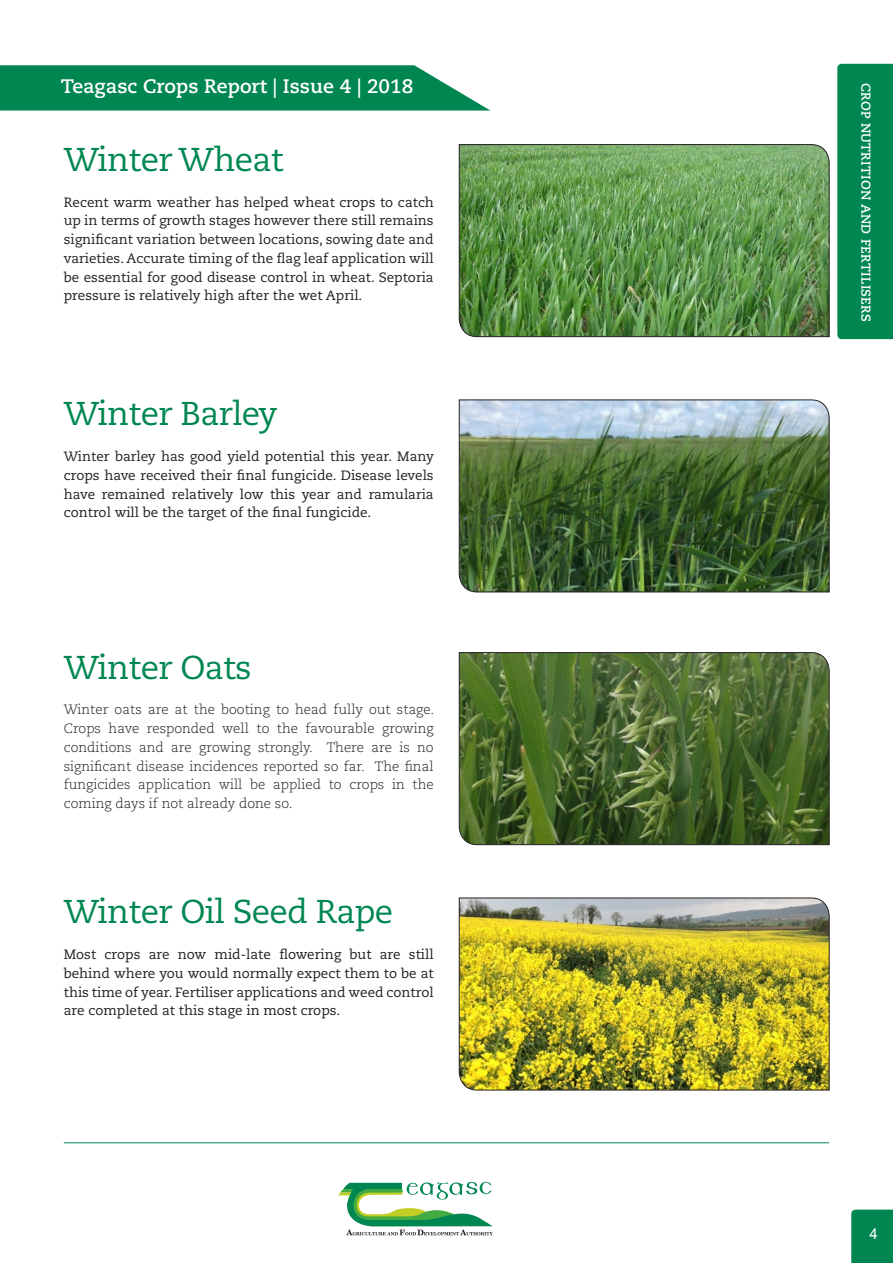
<style>
.page{position:relative;width:893px;height:1263px;background:#fff}
.page>*{position:absolute;margin:0;border:0;box-sizing:border-box;transform-origin:0 0}
.Biggest_Heading_Oran{font:33px "Caecilia LT Std";letter-spacing:-.02em;color:#008751}
.t1{font:700 19.5px "Caecilia LT Std";color:#fff}
.t2{font:15px "Arial";color:#fff}
.Body_Copy{font:13.5px/18.8px "Caecilia LT Std";color:#231f20;text-align:justify}
.Body_Text{font:300 13.5px/18.8px "Caecilia LT Std";color:#231f20;text-align:justify}
.t3{font:700 12.9px "Caecilia LT Std";letter-spacing:.02em;color:#fff}
</style>
<div class="page">
<hr style="left:64px;top:1142px;width:765px;height:1px;background:#008751">
<svg style="left:0;top:65px;width:490px;height:46px;background:#169160"></svg>
<div style="left:851px;top:1209px;width:42px;height:54px;background:#008751"></div>
<svg style="left:338px;top:1182px;width:155px;height:53px"></svg>
<div style="left:837px;top:64px;width:56px;height:275px;background:#008751"></div>
<img style="left:458px;top:897px;width:372px;height:194px">
<svg style="left:458px;top:144px;width:372px;height:193px;background:#639451"></svg>
<img style="left:458px;top:399px;width:372px;height:194px">
<svg style="left:458px;top:652px;width:372px;height:193px;background:#4b662f"></svg>
<h2 class="t1" style="left:61px;top:75px;width:354px">Teagasc Crops Report | Issue 4 | 2018</h2>
<p class="Biggest_Heading_Oran" style="left:64px;top:140px;width:221px">Winter Wheat</p>
<p class="Body_Copy" style="left:64px;top:193px;width:371px">Recent warm weather has helped wheat crops to catch up in terms of growth stages however there still remains significant variation between locations, sowing date and varieties. Accurate timing of the flag leaf application will be essential for good disease control in wheat. Septoria pressure is relatively high after the wet April.</p>
<p class="Biggest_Heading_Oran" style="left:64px;top:395px;width:215px">Winter Barley</p>
<p class="Body_Copy" style="left:64px;top:447px;width:371px">Winter barley has good yield potential this year. Many crops have received their final fungicide. Disease levels have remained relatively low this year and ramularia control will be the target of the final fungicide.</p>
<p class="Biggest_Heading_Oran" style="left:64px;top:648px;width:189px">Winter Oats</p>
<p class="Body_Text" style="left:64px;top:701px;width:372px">Winter oats are at the booting to head fully out stage.<br>Crops have responded well to the favourable growing conditions and are growing strongly. There are is no significant disease incidences reported so far. The final fungicides application will be applied to crops in the coming days if not already done so.</p>
<p class="Biggest_Heading_Oran" style="left:64px;top:893px;width:331px">Winter Oil Seed Rape</p>
<p class="Body_Copy" style="left:64px;top:945px;width:371px">Most crops are now mid-late flowering but are still behind where you would normally expect them to be at this time of year. Fertiliser applications and weed control are completed at this stage in most crops.</p>
<p class="t3" style="left:873px;top:83px;width:240px;rotate:90deg">CROP NUTRITION AND FERTILISERS</p>
<p class="t2" style="left:869px;top:1223px;width:10px">4</p>
</div>
